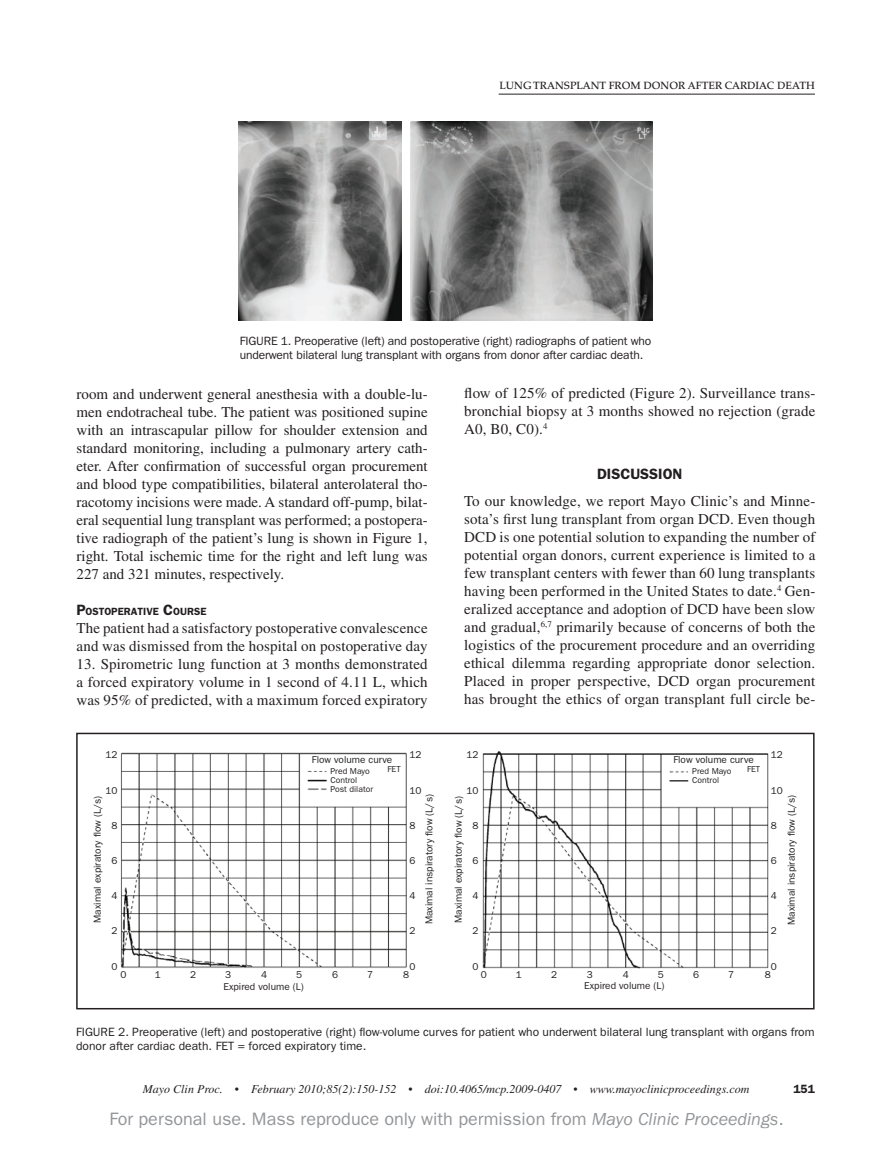
<style>
.page{position:relative;width:878px;height:1161px;background:#fff}
.page>*{position:absolute;margin:0;border:0;box-sizing:border-box;transform-origin:0 0}
.t1{font:18px "ITC Franklin Gothic Std";color:#939598}
.t2{font:15px/18px "Times LT Std";letter-spacing:.01em;color:#231f20;text-align:justify}
.t3{font:600 15px "ITC Franklin Gothic Std";color:#231f20}
.t4{font:12px/13.5px "ITC Franklin Gothic Std";color:#231f20}
.t5{font:italic 12px "Times LT Std";color:#231f20}
.t6{font:600 12px "ITC Franklin Gothic Std";color:#231f20}
.t7{font:500 10.5px "Palatino LT Std";color:#231f20}
.t8{font:600 10.5px "ITC Franklin Gothic Std";color:#231f20}
.t9{font:10.05px "ITC Franklin Gothic Std";color:#231f20}
.t10{font:8.55px/9.1px "ITC Franklin Gothic Std";color:#231f20}
.s1{font-size:15px}
.s2{font-style:italic}
</style>
<div class="page">
<hr style="left:498px;top:94px;width:316px;height:1px;background:#231f20">
<img style="left:238px;top:122px;width:164px;height:198px">
<img style="left:410px;top:122px;width:242px;height:198px">
<div style="left:76px;top:733px;width:738px;height:276px;border:2px solid #231f20"></div>
<img style="left:482px;top:751px;width:287px;height:218px">
<img style="left:120px;top:752px;width:287px;height:216px">
<p class="t7" style="left:499px;top:80px;width:317px">LUNG TRANSPLANT FROM DONOR AFTER CARDIAC DEATH</p>
<p class="t4" style="left:240px;top:335px;width:413px">FIGURE 1. Preoperative (left) and postoperative (right) radiographs of patient who underwent bilateral lung transplant with organs from donor after cardiac death.</p>
<p class="t2" style="left:76px;top:385px;width:353px">room and underwent general anesthesia with a double-lu&shy;men endotracheal tube. The patient was positioned supine with an intrascapular pillow for shoulder extension and standard monitoring, including a pulmonary artery cath&shy;eter. After confirmation of successful organ procurement and blood type compatibilities, bilateral anterolateral tho&shy;racotomy incisions were made. A standard off-pump, bilat&shy;eral sequential lung transplant was performed; a postopera&shy;tive radiograph of the patient’s lung is shown in Figure 1, right. Total ischemic time for the right and left lung was 227 and 321 minutes, respectively.</p>
<p class="t8" style="left:76px;top:605px;width:132px"><span class="s1">P</span>OSTOPERATIVE <span class="s1">c</span>OURSE</p>
<p class="t2" style="left:76px;top:619px;width:353px">The patient had a satisfactory postoperative convalescence and was dismissed from the hospital on postoperative day</p>
<p class="t2" style="left:76px;top:655px;width:353px">13. Spirometric lung function at 3 months demonstrated a forced expiratory volume in 1 second of 4.11 L, which was 95% of predicted, with a maximum forced expiratory</p>
<p class="t9" style="left:106px;top:749px;width:14px">12</p>
<p class="t9" style="left:409px;top:749px;width:14px">12</p>
<p class="t9" style="left:106px;top:785px;width:14px">10</p>
<p class="t9" style="left:409px;top:785px;width:14px">10</p>
<p class="t9" style="left:112px;top:820px;width:8px">8</p>
<p class="t9" style="left:409px;top:820px;width:8px">8</p>
<p class="t9" style="left:112px;top:854px;width:8px">6</p>
<p class="t9" style="left:409px;top:854px;width:8px">6</p>
<p class="t9" style="left:112px;top:889px;width:8px">4</p>
<p class="t9" style="left:409px;top:889px;width:8px">4</p>
<p class="t9" style="left:112px;top:925px;width:8px">2</p>
<p class="t9" style="left:409px;top:925px;width:8px">2</p>
<p class="t9" style="left:112px;top:960px;width:8px">0</p>
<p class="t9" style="left:409px;top:960px;width:8px">0</p>
<p class="t9" style="left:120px;top:969px;width:8px">0</p>
<p class="t9" style="left:367px;top:969px;width:8px">7</p>
<p class="t9" style="left:312px;top:754px;width:82px">Flow volume curve</p>
<p class="t10" style="left:330px;top:767px;width:44px">Pred Mayo<br>Control<br>Post dilator</p>
<p class="t10" style="left:387px;top:765px;width:15px">FET</p>
<p class="t9" style="left:423px;top:924px;width:132px;rotate:-90deg">Maximal inspiratory flow (L/s)</p>
<p class="t9" style="left:91px;top:923px;width:128px;rotate:-90deg">Maximal expiratory flow (L/s)</p>
<p class="t9" style="left:155px;top:969px;width:8px">1</p>
<p class="t9" style="left:190px;top:969px;width:8px">2</p>
<p class="t9" style="left:225px;top:969px;width:8px">3</p>
<p class="t9" style="left:261px;top:969px;width:8px">4</p>
<p class="t9" style="left:296px;top:969px;width:8px">5</p>
<p class="t9" style="left:332px;top:969px;width:8px">6</p>
<p class="t9" style="left:403px;top:969px;width:8px">8</p>
<p class="t9" style="left:223px;top:980px;width:82px">Expired volume (L)</p>
<p class="t2" style="left:464px;top:384px;width:353px">flow of 125% of predicted (Figure 2). Surveillance trans&shy;bronchial biopsy at 3 months showed no rejection (grade A0, B0, C0).<sup>4</sup></p>
<p class="t3" style="left:597px;top:465px;width:87px">DISCUSSION</p>
<p class="t2" style="left:464px;top:492px;width:353px">To our knowledge, we report Mayo Clinic’s and Minne&shy;sota’s first lung transplant from organ DCD. Even though DCD is one potential solution to expanding the number of potential organ donors, current experience is limited to a few transplant centers with fewer than 60 lung transplants having been performed in the United States to date.<sup>4</sup> Gen&shy;eralized acceptance and adoption of DCD have been slow and gradual,<sup>6,7</sup> primarily because of concerns of both the logistics of the procurement procedure and an overriding ethical dilemma regarding appropriate donor selection.<br>Placed in proper perspective, DCD organ procurement has brought the ethics of organ transplant full circle be-</p>
<p class="t9" style="left:466px;top:749px;width:14px">12</p>
<p class="t9" style="left:770px;top:749px;width:14px">12</p>
<p class="t9" style="left:466px;top:785px;width:14px">10</p>
<p class="t9" style="left:770px;top:785px;width:14px">10</p>
<p class="t9" style="left:472px;top:820px;width:8px">8</p>
<p class="t9" style="left:770px;top:820px;width:8px">8</p>
<p class="t9" style="left:472px;top:854px;width:8px">6</p>
<p class="t9" style="left:770px;top:854px;width:8px">6</p>
<p class="t9" style="left:472px;top:889px;width:8px">4</p>
<p class="t9" style="left:770px;top:889px;width:8px">4</p>
<p class="t9" style="left:472px;top:925px;width:8px">2</p>
<p class="t9" style="left:770px;top:925px;width:8px">2</p>
<p class="t9" style="left:472px;top:960px;width:8px">0</p>
<p class="t9" style="left:770px;top:960px;width:8px">0</p>
<p class="t9" style="left:480px;top:969px;width:8px">0</p>
<p class="t9" style="left:728px;top:969px;width:8px">7</p>
<p class="t9" style="left:673px;top:754px;width:82px">Flow volume curve</p>
<p class="t10" style="left:692px;top:767px;width:41px">Pred Mayo<br>Control</p>
<p class="t10" style="left:747px;top:765px;width:15px">FET</p>
<p class="t9" style="left:785px;top:925px;width:132px;rotate:-90deg">Maximal inspiratory flow (L/s)</p>
<p class="t9" style="left:452px;top:923px;width:128px;rotate:-90deg">Maximal expiratory flow (L/s)</p>
<p class="t9" style="left:516px;top:969px;width:8px">1</p>
<p class="t9" style="left:551px;top:969px;width:8px">2</p>
<p class="t9" style="left:587px;top:969px;width:8px">3</p>
<p class="t9" style="left:622px;top:969px;width:8px">4</p>
<p class="t9" style="left:658px;top:969px;width:8px">5</p>
<p class="t9" style="left:693px;top:969px;width:8px">6</p>
<p class="t9" style="left:764px;top:969px;width:8px">8</p>
<p class="t9" style="left:584px;top:980px;width:82px">Expired volume (L)</p>
<p class="t4" style="left:76px;top:1025px;width:739px">FIGURE 2. Preoperative (left) and postoperative (right) flow-volume curves for patient who underwent bilateral lung transplant with organs from donor after cardiac death. FET = forced expiratory time.</p>
<p class="t5" style="left:143px;top:1083px;width:608px">Mayo Clin Proc. • February 2010;85(2):150-152 • doi:10.4065/mcp.2009-0407 • www.mayoclinicproceedings.com</p>
<p class="t6" style="left:793px;top:1082px;width:23px">151</p>
<p class="t1" style="left:109px;top:1109px;width:676px">For personal use. Mass reproduce only with permission from <span class="s2">Mayo Clinic Proceedings</span>.</p>
</div>
